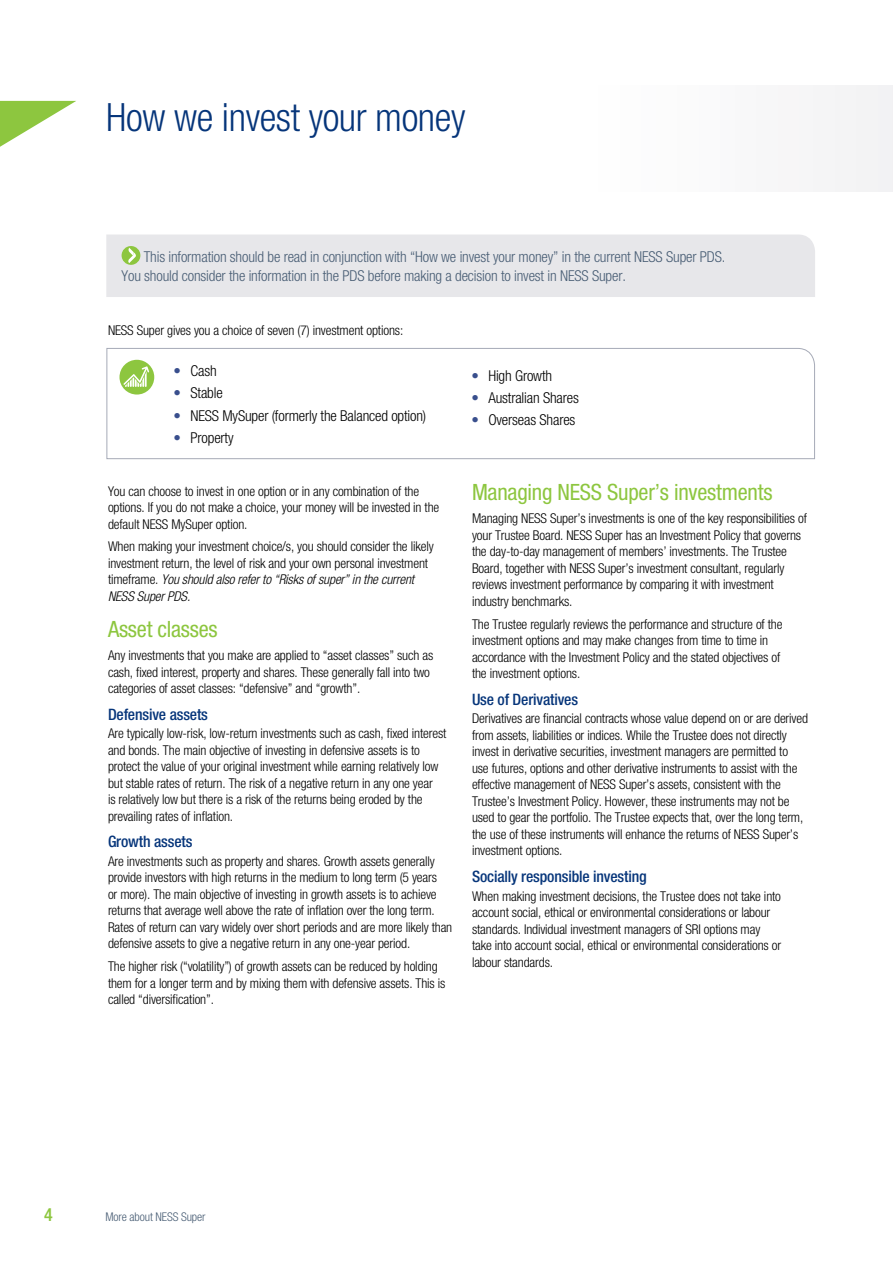
<style>
.page{position:relative;width:893px;height:1263px;background:#fff}
.page>*{position:absolute;margin:0;border:0;box-sizing:border-box;transform-origin:0 0}
.t1{font:300 condensed 39px "Helvetica Neue";letter-spacing:-.01em;color:#06357a}
.t2{font:condensed 22.5px "Helvetica Neue";letter-spacing:-.01em;color:#8dc63f}
.t3{font:500 condensed 18px "Helvetica Neue";color:#8dc63f}
.t4{font:500 condensed 15.75px "Helvetica Neue";letter-spacing:-.01em;color:#06357a}
.t5{font:300 condensed 15px/18.8px "Helvetica Neue";letter-spacing:-.01em;color:#485d74}
.t6{font:300 condensed 15px "Helvetica Neue";letter-spacing:-.01em;color:#000}
.t7{font:300 condensed 13.5px/16.5px "Helvetica Neue";letter-spacing:-.01em;color:#000}
.t8{font:300 condensed 12px "Helvetica Neue";letter-spacing:-.01em;color:#485d74}
.s1{color:#394f8d}
.s2{font-style:italic}
</style>
<div class="page">
<svg style="left:0;top:101px;width:76px;height:46px"></svg>
<svg style="left:106px;top:348px;width:709px;height:111px"></svg>
<div style="left:106px;top:234px;width:709px;height:63px;background:#e7e7ea"></div>
<div style="left:119px;top:360px;width:35px;height:34px;background:#8dc63f;border-radius:50%"></div>
<svg style="left:124px;top:366px;width:25px;height:21px"></svg>
<h1 class="t1" style="left:106px;top:95px;width:361px">How we invest your money</h1>
<p class="t5" style="left:122px;top:247px;width:605px;text-indent:22px">This information should be read in conjunction with “How we invest your money” in the current NESS Super PDS.<br>You should consider the information in the PDS before making a decision to invest in NESS Super.</p>
<p class="t7" style="left:108px;top:322px;width:297px">NESS Super gives you a choice of seven (7) investment options:</p>
<p class="t6" style="left:173px;top:362px;width:45px"><span class="s1">•</span> Cash</p>
<p class="t6" style="left:173px;top:384px;width:51px"><span class="s1">•</span> Stable</p>
<p class="t6" style="left:173px;top:407px;width:254px"><span class="s1">•</span> NESS MySuper (formerly the Balanced option)</p>
<p class="t6" style="left:173px;top:429px;width:62px"><span class="s1">•</span> Property</p>
<p class="t7" style="left:108px;top:482px;width:333px">You can choose to invest in one option or in any combination of the options. If you do not make a choice, your money will be invested in the default NESS MySuper option.</p>
<p class="t7" style="left:108px;top:538px;width:327px">When making your investment choice/s, you should consider the likely investment return, the level of risk and your own personal investment timeframe. <span class="s2">You should also refer to “Risks of super” in the current NESS Super PDS.</span></p>
<h2 class="t2" style="left:108px;top:616px;width:111px">Asset classes</h2>
<p class="t7" style="left:108px;top:647px;width:327px">Any investments that you make are applied to “asset classes” such as cash, fixed interest, property and shares. These generally fall into two categories of asset classes: “defensive” and “growth”.</p>
<p class="t4" style="left:108px;top:704px;width:102px">Defensive assets</p>
<p class="t7" style="left:108px;top:725px;width:340px">Are typically low-risk, low-return investments such as cash, fixed interest and bonds. The main objective of investing in defensive assets is to protect the value of your original investment while earning relatively low but stable rates of return. The risk of a negative return in any one year<br>is relatively low but there is a risk of the returns being eroded by the prevailing rates of inflation.</p>
<p class="t4" style="left:108px;top:832px;width:86px">Growth assets</p>
<p class="t7" style="left:108px;top:853px;width:346px">Are investments such as property and shares. Growth assets generally provide investors with high returns in the medium to long term (5 years<br>or more). The main objective of investing in growth assets is to achieve returns that average well above the rate of inflation over the long term.<br>Rates of return can vary widely over short periods and are more likely than defensive assets to give a negative return in any one-year period.</p>
<p class="t7" style="left:108px;top:958px;width:339px">The higher risk (“volatility”) of growth assets can be reduced by holding them for a longer term and by mixing them with defensive assets. This is called “diversification”.</p>
<p class="t6" style="left:471px;top:367px;width:82px"><span class="s1">•</span> High Growth</p>
<p class="t6" style="left:471px;top:389px;width:109px"><span class="s1">•</span> Australian Shares</p>
<p class="t6" style="left:471px;top:412px;width:106px"><span class="s1">•</span> Overseas Shares</p>
<h2 class="t2" style="left:472px;top:479px;width:302px">Managing NESS Super’s investments</h2>
<p class="t7" style="left:472px;top:510px;width:336px">Managing NESS Super’s investments is one of the key responsibilities of your Trustee Board. NESS Super has an Investment Policy that governs the day-to-day management of members’ investments. The Trustee Board, together with NESS Super’s investment consultant, regularly reviews investment performance by comparing it with investment industry benchmarks.</p>
<p class="t7" style="left:472px;top:616px;width:312px">The Trustee regularly reviews the performance and structure of the investment options and may make changes from time to time in accordance with the Investment Policy and the stated objectives of the investment options.</p>
<p class="t4" style="left:472px;top:690px;width:108px">Use of Derivatives</p>
<p class="t7" style="left:472px;top:710px;width:338px">Derivatives are financial contracts whose value depend on or are derived from assets, liabilities or indices. While the Trustee does not directly invest in derivative securities, investment managers are permitted to use futures, options and other derivative instruments to assist with the effective management of NESS Super’s assets, consistent with the Trustee’s Investment Policy. However, these instruments may not be used to gear the portfolio. The Trustee expects that, over the long term, the use of these instruments will enhance the returns of NESS Super’s investment options.</p>
<p class="t4" style="left:472px;top:867px;width:176px">Socially responsible investing</p>
<p class="t7" style="left:472px;top:887px;width:311px">When making investment decisions, the Trustee does not take into account social, ethical or environmental considerations or labour standards. Individual investment managers of SRI options may take into account social, ethical or environmental considerations or labour standards.</p>
<h3 class="t3" style="left:44px;top:1204px;width:10px">4</h3>
<p class="t8" style="left:106px;top:1210px;width:101px">More about NESS Super</p>
</div>
